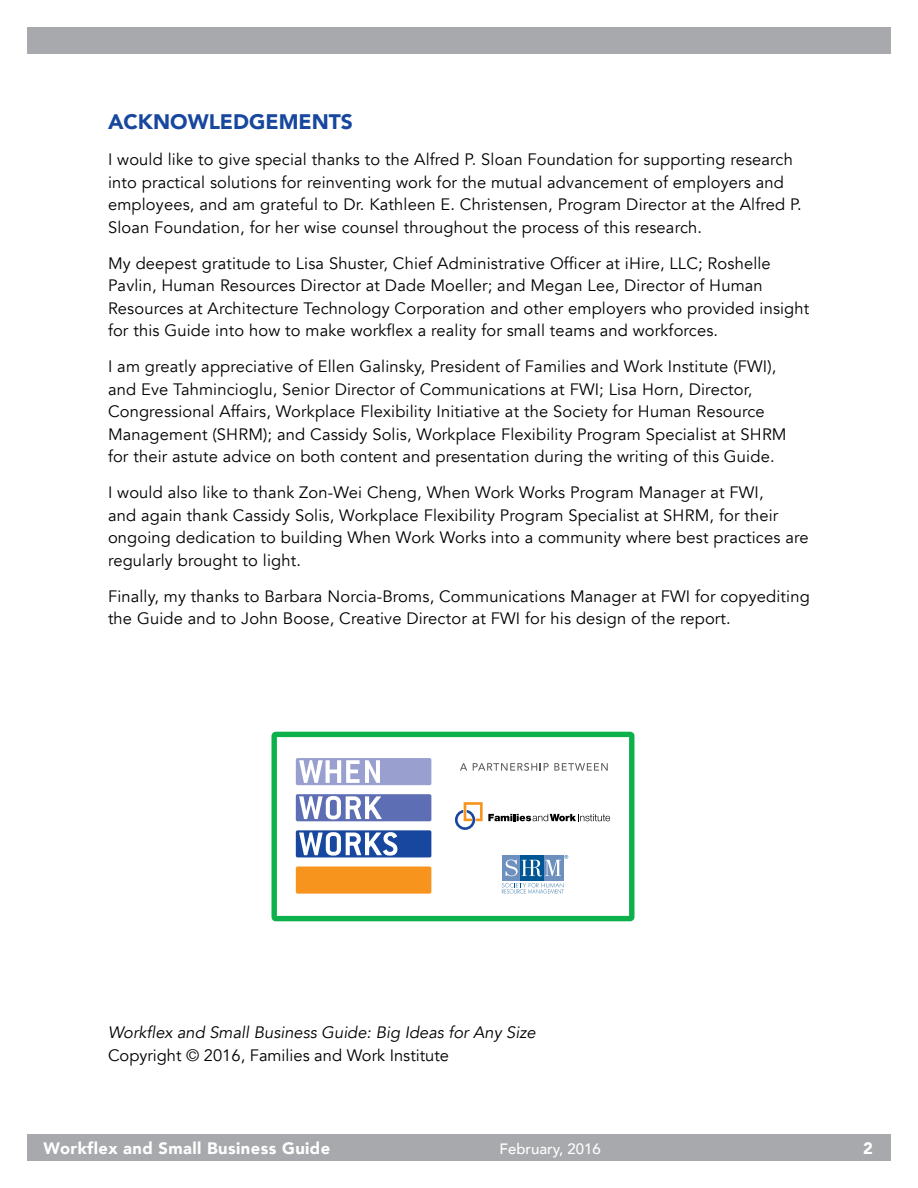
<style>
.page{position:relative;width:918px;height:1188px;background:#fff}
.page>*{position:absolute;margin:0;border:0;box-sizing:border-box;transform-origin:0 0}
.t1{font:900 21px "Avenir";color:#17479e}
.t2{font:16.5px/22.5px "Avenir";letter-spacing:.01em;color:#000}
.t3{font:italic 16.5px "Avenir";color:#000}
.t4{font:900 16.5px "Avenir";letter-spacing:.025em;color:#fff}
.t5{font:500 15px "Avenir";color:#fff}
</style>
<div class="page">
<div style="left:27px;top:1134px;width:864px;height:27px;background:#a7a9ac"></div>
<div style="left:27px;top:27px;width:864px;height:27px;background:#a7a9ac"></div>
<svg style="left:272px;top:732px;width:362px;height:189px"></svg>
<p class="t1" style="left:108px;top:104px;width:246px">ACKNOWLEDGEMENTS</p>
<p class="t2" style="left:108px;top:148px;width:695px">I would like to give special thanks to the Alfred P. Sloan Foundation for supporting research into practical solutions for reinventing work for the mutual advancement of employers and employees, and am grateful to Dr. Kathleen E. Christensen, Program Director at the Alfred P.<br>Sloan Foundation, for her wise counsel throughout the process of this research.</p>
<p class="t2" style="left:108px;top:252px;width:703px">My deepest gratitude to Lisa Shuster, Chief Administrative Officer at iHire, LLC; Roshelle Pavlin, Human Resources Director at Dade Moeller; and Megan Lee, Director of Human Resources at Architecture Technology Corporation and other employers who provided insight for this Guide into how to make workflex a reality for small teams and workforces.</p>
<p class="t2" style="left:108px;top:355px;width:680px">I am greatly appreciative of Ellen Galinsky, President of Families and Work Institute (FWI), and Eve Tahmincioglu, Senior Director of Communications at FWI; Lisa Horn, Director, Congressional Affairs, Workplace Flexibility Initiative at the Society for Human Resource Management (SHRM); and Cassidy Solis, Workplace Flexibility Program Specialist at SHRM for their astute advice on both content and presentation during the writing of this Guide.</p>
<p class="t2" style="left:108px;top:481px;width:702px">I would also like to thank Zon-Wei Cheng, When Work Works Program Manager at FWI,<br>and again thank Cassidy Solis, Workplace Flexibility Program Specialist at SHRM, for their ongoing dedication to building When Work Works into a community where best practices are regularly brought to light.</p>
<p class="t2" style="left:108px;top:585px;width:703px">Finally, my thanks to Barbara Norcia-Broms, Communications Manager at FWI for copyediting the Guide and to John Boose, Creative Director at FWI for his design of the report.</p>
<p class="t3" style="left:108px;top:1023px;width:429px">Workflex and Small Business Guide: Big Ideas for Any Size</p>
<p class="t2" style="left:108px;top:1044px;width:343px">Copyright © 2016, Families and Work Institute</p>
<p class="t4" style="left:44px;top:1134px;width:288px">Workflex and Small Business Guide</p>
<p class="t4" style="left:863px;top:1134px;width:11px">2</p>
<p class="t5" style="left:500px;top:1135px;width:103px">February, 2016</p>
</div>
